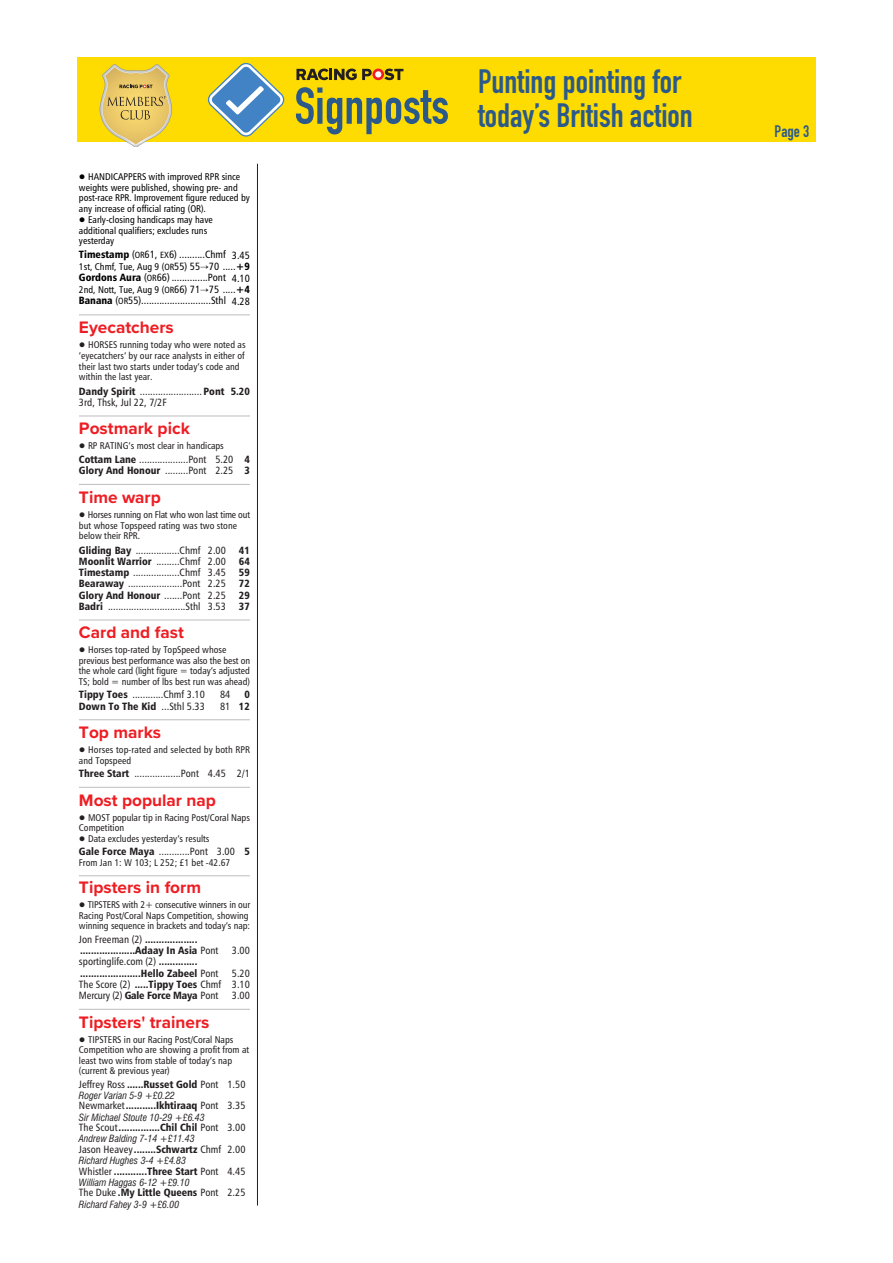
<style>
.page{position:relative;width:893px;height:1263px;background:#fff}
.page>*{position:absolute;margin:0;border:0;box-sizing:border-box;transform-origin:0 0}
.t1{font:51px "DIN Engschrift Std";color:#2b5a8a}
.t2{font:33.3px/34.5px "DIN Engschrift Std";color:#2b5a8a}
.t3{font:700 17.25px "Proxima Nova";color:#ee1d23}
.t4{font:16.5px "DIN Engschrift Std";color:#2b5a8a}
.t5{font:10.5px/11.2px "Humanist 777 BT Roman Condensed B";color:#231f20}
.t6{font:10.5px/11.2px "Humanist 777 BT Black Condensed B";color:#231f20}
.t7{font:10.5px "Humanist 777 BT Roman Condensed B";color:#000}
.t8{font:9.75px/10.5px "Humanist 777 BT Roman Condensed B";color:#231f20}
.t9{font:9.75px/10.6px "Humanist 777 BT Roman Condensed B";color:#000}
.t10{font:italic condensed 9.75px "Swiss 721 BT";color:#231f20}
.s1{font-family:"Newspaper Pi BT"}
.s2{font-family:"Humanist 777 BT Black Condensed B"}
.s3{font-size:9px}
.s4{font-size:10.5px}
.s5{font-family:"Humanist 777 BT Black Condensed B";font-size:10.5px}
.s6{font-family:"Humanist 777 BT Roman Condensed B"}
</style>
<div class="page">
<hr style="left:257px;top:164px;width:1px;height:1041px;background:#231f20">
<div style="left:77px;top:57px;width:738px;height:85px;background:#ffdc01"></div>
<svg style="left:208px;top:63px;width:76px;height:74px"></svg>
<svg style="left:99px;top:64px;width:74px;height:83px"></svg>
<svg style="left:296px;top:69px;width:107px;height:11px"></svg>
<hr style="left:79px;top:314px;width:171px;height:1px;background:#bcbdc0">
<hr style="left:79px;top:416px;width:171px;height:1px;background:#bcbdc0">
<hr style="left:79px;top:484px;width:171px;height:1px;background:#bcbdc0">
<hr style="left:79px;top:620px;width:171px;height:1px;background:#bcbdc0">
<hr style="left:79px;top:719px;width:171px;height:1px;background:#bcbdc0">
<hr style="left:79px;top:787px;width:171px;height:1px;background:#bcbdc0">
<hr style="left:79px;top:875px;width:171px;height:1px;background:#bcbdc0">
<hr style="left:79px;top:1009px;width:171px;height:1px;background:#bcbdc0">
<p class="t9" style="left:79px;top:172px;width:173px"><span class="s1">•</span> HANDICAPPERS with improved RPR since weights were published, showing pre- and post-race RPR. Improvement figure reduced by any increase of official rating (OR).</p>
<p class="t9" style="left:79px;top:215px;width:135px"><span class="s1">•</span> Early-closing handicaps may have additional qualifiers; excludes runs yesterday</p>
<p class="t7" style="left:79px;top:251px;width:173px"><span class="s2">Timestamp</span> (<span class="s3">OR</span>61, <span class="s3">EX</span>6) ..........Chmf 3.45</p>
<p class="t9" style="left:79px;top:262px;width:173px">1st, Chmf, Tue, Aug 9 (<span class="s3">OR</span><span class="s4">55) 55</span>→<span class="s4">70 .....</span><span class="s5">+9</span></p>
<p class="t7" style="left:79px;top:273px;width:173px"><span class="s2">Gordons Aura</span> (<span class="s3">OR</span>66) ..............Pont 4.10</p>
<p class="t9" style="left:79px;top:285px;width:173px">2nd, Nott, Tue, Aug 9 (<span class="s3">OR</span><span class="s4">66) 71</span>→<span class="s4">75 .....</span><span class="s5">+4</span></p>
<p class="t7" style="left:79px;top:296px;width:173px"><span class="s2">Banana</span> (<span class="s3">OR</span>55)...........................Sthl 4.28</p>
<h3 class="t3" style="left:79px;top:320px;width:96px">Eyecatchers</h3>
<p class="t8" style="left:79px;top:341px;width:168px"><span class="s1">•</span> HORSES running today who were noted as ’eyecatchers’ by our race analysts in either of their last two starts under today’s code and within the last year.</p>
<p class="t5" style="left:79px;top:386px;width:172px"><span class="s2">Dandy Spirit</span> ........................ <span class="s2">Pont 5.20<br></span>3rd, Thsk, Jul 22, 7/2F</p>
<h3 class="t3" style="left:79px;top:421px;width:112px">Postmark pick</h3>
<p class="t8" style="left:79px;top:442px;width:146px"><span class="s1">•</span> RP RATING’s most clear in handicaps</p>
<p class="t5" style="left:79px;top:454px;width:173px"><span class="s2">Cottam Lane</span> ...................Pont 5.20 <span class="s2">4<br>Glory And Honour</span> .........Pont 2.25 <span class="s2">3</span></p>
<h3 class="t3" style="left:79px;top:490px;width:83px">Time warp</h3>
<p class="t8" style="left:79px;top:510px;width:173px"><span class="s1">•</span> Horses running on Flat who won last time out but whose Topspeed rating was two stone below their RPR.</p>
<p class="t5" style="left:79px;top:545px;width:173px;text-align:justify"><span class="s2">Gliding Bay</span> .................Chmf 2.00 <span class="s2">41<br>Moonlit Warrior</span> .........Chmf 2.00 <span class="s2">64<br>Timestamp</span> ..................Chmf 3.45 <span class="s2">59<br>Bearaway</span> .....................Pont 2.25 <span class="s2">72</span></p>
<p class="t6" style="left:79px;top:590px;width:172px">Glory And Honour <span class="s6">.......Pont 2.25</span> 29</p>
<p class="t5" style="left:79px;top:601px;width:172px"><span class="s2">Badri</span> ..............................Sthl 3.53 <span class="s2">37</span></p>
<h3 class="t3" style="left:79px;top:625px;width:106px">Card and fast</h3>
<p class="t8" style="left:79px;top:645px;width:173px"><span class="s1">•</span> Horses top-rated by TopSpeed whose previous best performance was also the best on the whole card (light figure = today’s adjusted TS; bold = number of lbs best run was ahead)</p>
<p class="t5" style="left:79px;top:690px;width:127px"><span class="s2">Tippy Toes</span> ............Chmf 3.10</p>
<p class="t5" style="left:220px;top:690px;width:12px">84</p>
<p class="t6" style="left:244px;top:690px;width:7px">0</p>
<p class="t6" style="left:79px;top:701px;width:127px">Down To The Kid <span class="s6">...Sthl 5.33</span></p>
<p class="t5" style="left:220px;top:701px;width:31px">81 <span class="s2">12</span></p>
<h3 class="t3" style="left:79px;top:725px;width:84px">Top marks</h3>
<p class="t8" style="left:79px;top:745px;width:172px"><span class="s1">•</span> Horses top-rated and selected by both RPR and Topspeed</p>
<p class="t5" style="left:79px;top:769px;width:172px"><span class="s2">Three Start</span> ..................Pont 4.45 2/1</p>
<h3 class="t3" style="left:79px;top:793px;width:138px">Most popular nap</h3>
<p class="t8" style="left:79px;top:813px;width:173px"><span class="s1">•</span> MOST popular tip in Racing Post/Coral Naps<br>Competition</p>
<p class="t8" style="left:79px;top:834px;width:132px"><span class="s1">•</span> Data excludes yesterday’s results</p>
<p class="t5" style="left:79px;top:847px;width:173px"><span class="s2">Gale Force Maya</span> ............Pont 3.00 <span class="s2">5</span></p>
<p class="t8" style="left:79px;top:858px;width:153px">From Jan 1: W 103; L 252; £1 bet -42.67</p>
<h3 class="t3" style="left:79px;top:880px;width:124px">Tipsters in form</h3>
<p class="t8" style="left:79px;top:900px;width:173px"><span class="s1">•</span> TIPSTERS with 2+ consecutive winners in our<br>Racing Post/Coral Naps Competition, showing winning sequence in brackets and today’s nap:</p>
<p class="t6" style="left:79px;top:934px;width:141px"><span class="s6">Jon Freeman (2)</span> ................... ....................Adaay In Asia <span class="s6">Pont</span></p>
<p class="t5" style="left:232px;top:946px;width:20px">3.00</p>
<p class="t5" style="left:79px;top:957px;width:120px">sportinglife.com (2) <span class="s2">..............</span></p>
<p class="t6" style="left:80px;top:968px;width:140px">......................Hello Zabeel <span class="s6">Pont</span></p>
<p class="t5" style="left:79px;top:968px;width:173px;text-align:justify;text-indent:153px">5.20<br>The Score (2) <span class="s2">.....Tippy Toes</span> Chmf 3.10<br>Mercury (2) <span class="s2">Gale Force Maya</span> Pont</p>
<p class="t5" style="left:232px;top:991px;width:20px">3.00</p>
<h3 class="t3" style="left:79px;top:1015px;width:132px">Tipsters' trainers</h3>
<p class="t8" style="left:79px;top:1035px;width:172px"><span class="s1">•</span> TIPSTERS in our Racing Post/Coral Naps Competition who are showing a profit from at least two wins from stable of today’s nap (current &amp; previous year)</p>
<p class="t5" style="left:79px;top:1079px;width:168px">Jeffrey Ross <span class="s2">......Russet Gold</span> Pont 1.50</p>
<p class="t10" style="left:79px;top:1091px;width:97px">Roger Varian 5-9 +£0.22</p>
<p class="t6" style="left:79px;top:1101px;width:168px"><span class="s6">Newmarket</span>...........Ikhtiraaq <span class="s6">Pont 3.35</span></p>
<p class="t10" style="left:79px;top:1113px;width:127px">Sir Michael Stoute 10-29 +£6.43</p>
<p class="t6" style="left:79px;top:1123px;width:168px"><span class="s6">The Scout</span>...............Chil Chil <span class="s6">Pont 3.00</span></p>
<p class="t10" style="left:79px;top:1135px;width:117px">Andrew Balding 7-14 +£11.43</p>
<p class="t5" style="left:79px;top:1144px;width:168px">Jason Heavey<span class="s2">........Schwartz</span> Chmf 2.00</p>
<p class="t10" style="left:79px;top:1156px;width:109px">Richard Hughes 3-4 +£4.83</p>
<p class="t6" style="left:79px;top:1166px;width:168px"><span class="s6">Whistler</span> ............Three Start <span class="s6">Pont 4.45</span></p>
<p class="t10" style="left:79px;top:1178px;width:112px">William Haggas 6-12 +£9.10</p>
<p class="t5" style="left:79px;top:1188px;width:168px">The Duke <span class="s2">.My Little Queens</span> Pont 2.25</p>
<p class="t10" style="left:79px;top:1200px;width:102px">Richard Fahey 3-9 +£6.00</p>
<h1 class="t1" style="left:294px;top:87px;width:156px">Signposts</h1>
<h2 class="t2" style="left:478px;top:67px;width:216px">Punting pointing for today’s British action</h2>
<h3 class="t4" style="left:775px;top:125px;width:36px">Page 3</h3>
</div>
